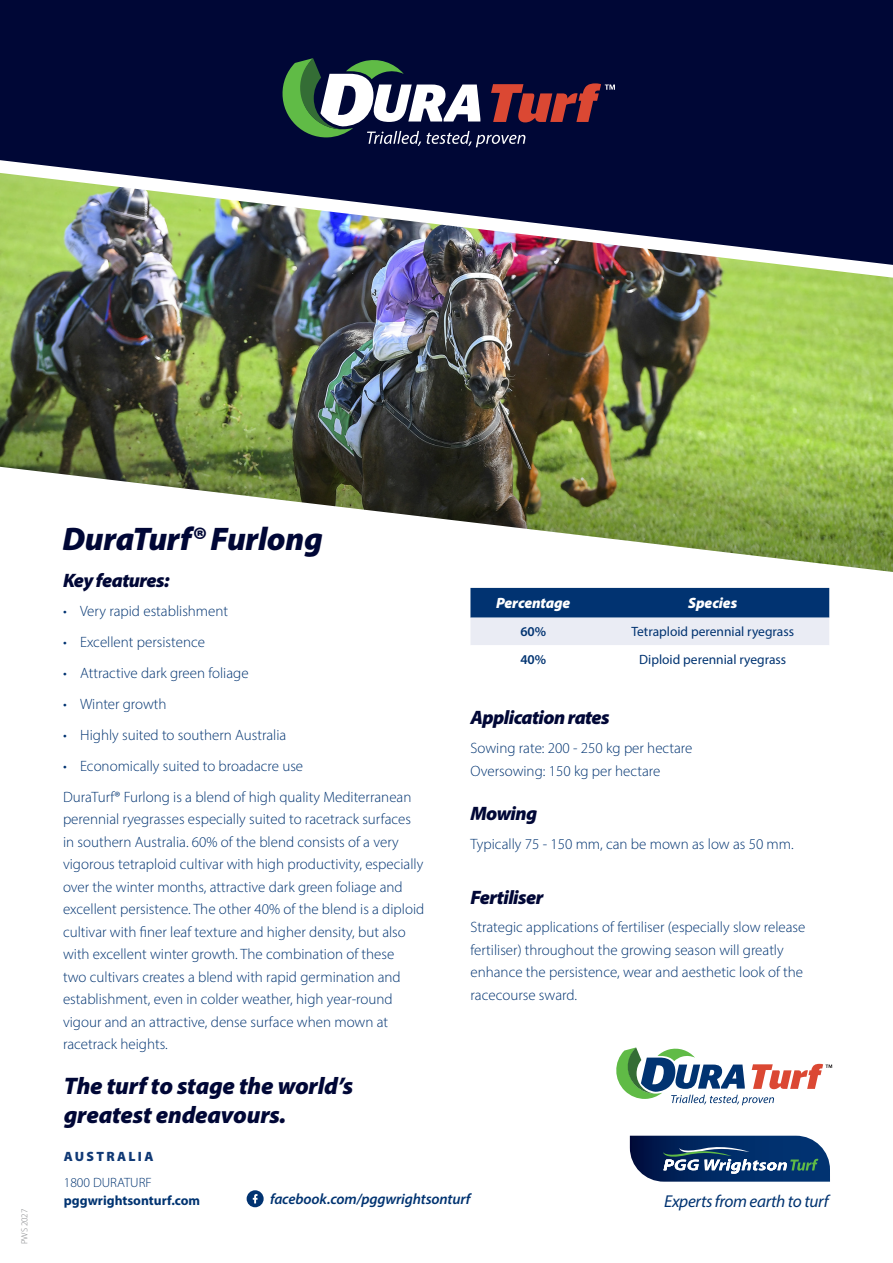
<style>
.page{position:relative;width:893px;height:1263px;background:#fff}
.page>*{position:absolute;margin:0;border:0;box-sizing:border-box;transform-origin:0 0}
.GREEN_HEAD{font:italic 900 32.85px "Myriad Pro";letter-spacing:-.01em;color:#000736}
.t1{font:italic 900 24px/28.5px "Myriad Pro";letter-spacing:-.01em;color:#000736}
.Subheading{font:italic 900 19.5px "Myriad Pro";letter-spacing:-.03em;color:#000736}
.t2{font:italic 17.25px "Myriad Pro";letter-spacing:-.02em;color:#013371}
.Body_Copy{font:300 15px/22.5px "Myriad Pro";color:#013371}
.Subheading-2{font:300 15px/22.5px "Myriad Pro";color:#013371}
.Body_Copy-2{font:italic 600 15px "Myriad Pro";letter-spacing:-.01em;color:#013371}
.t3{font:italic 900 15px "Myriad Pro";letter-spacing:-.01em;color:#fff}
.t4{font:13.5px "Myriad Pro";color:#013371}
.Intro{font:700 13.5px/18px "Myriad Pro";color:#013371}
.CAPS_HEADING{font:900 13.5px "Myriad Pro";letter-spacing:.17em;color:#103975}
.t5{font:600 13.5px "Myriad Pro";color:#013371}
.Body_Copy-3{font:300 9px "Myriad Pro";letter-spacing:-.01em;color:#808285}
.s1{font-weight:300}
</style>
<div class="page">
<img style="left:0;top:278px;width:893px;height:63px">
<img style="left:0;top:341px;width:893px;height:126px">
<svg style="left:2px;top:467px;width:891px;height:151px"></svg>
<img style="left:0;top:265px;width:893px;height:13px">
<svg style="left:0;top:0;width:893px;height:265px;background:#232a4b"></svg>
<div style="left:247px;top:1190px;width:17px;height:17px;background:#013371;border-radius:50%"></div>
<svg style="left:253px;top:1194px;width:4px;height:9px"></svg>
<svg style="left:278px;top:57px;width:337px;height:90px;background:#434458"></svg>
<svg style="left:470px;top:588px;width:359px;height:57px;background:#718cb0"></svg>
<svg style="left:630px;top:1136px;width:200px;height:46px;background:#294c79"></svg>
<svg style="left:616px;top:1047px;width:216px;height:58px"></svg>
<p class="Body_Copy-3" style="left:19px;top:1244px;width:37px;rotate:-90deg">PWS 2027</p>
<p class="GREEN_HEAD" style="left:62px;top:517px;width:262px">DuraTurf® Furlong</p>
<p class="Subheading" style="left:63px;top:567px;width:108px">Key features:</p>
<p class="Body_Copy" style="left:63px;top:599px;width:167px">• Very rapid establishment</p>
<p class="Body_Copy" style="left:63px;top:630px;width:143px">• Excellent persistence</p>
<p class="Body_Copy" style="left:63px;top:661px;width:187px">• Attractive dark green foliage</p>
<p class="Body_Copy" style="left:63px;top:692px;width:105px">• Winter growth</p>
<p class="Body_Copy" style="left:63px;top:723px;width:225px">• Highly suited to southern Australia</p>
<p class="Body_Copy" style="left:63px;top:754px;width:242px">• Economically suited to broadacre use</p>
<p class="Body_Copy" style="left:63px;top:785px;width:363px">DuraTurf® Furlong is a blend of high quality Mediterranean perennial ryegrasses especially suited to racetrack surfaces in southern Australia. 60% of the blend consists of a very vigorous tetraploid cultivar with high productivity, especially over the winter months, attractive dark green foliage and excellent persistence. The other 40% of the blend is a diploid cultivar with finer leaf texture and higher density, but also with excellent winter growth. The combination of these<br>two cultivars creates a blend with rapid germination and establishment, even in colder weather, high year-round vigour and an attractive, dense surface when mown at racetrack heights.</p>
<p class="t1" style="left:64px;top:1071px;width:291px">The turf to stage the world’s greatest endeavours.</p>
<p class="t3" style="left:496px;top:593px;width:76px">Percentage</p>
<p class="t3" style="left:688px;top:593px;width:51px">Species</p>
<p class="t5" style="left:520px;top:623px;width:27px">60%</p>
<p class="t4" style="left:631px;top:623px;width:164px">Tetraploid perennial ryegrass</p>
<p class="t5" style="left:520px;top:651px;width:27px">40%</p>
<p class="t4" style="left:639px;top:651px;width:148px">Diploid perennial ryegrass</p>
<p class="Subheading" style="left:470px;top:705px;width:141px">Application rates</p>
<p class="Subheading-2" style="left:470px;top:737px;width:223px">Sowing rate: 200 - 250 kg per hectare<br>Oversowing: 150 kg per hectare</p>
<p class="Subheading" style="left:470px;top:801px;width:68px">Mowing</p>
<p class="Subheading-2" style="left:470px;top:833px;width:325px">Typically 75 - 150 mm, can be mown as low as 50 mm.</p>
<p class="Subheading" style="left:470px;top:884px;width:74px">Fertiliser</p>
<p class="Subheading-2" style="left:470px;top:916px;width:336px">Strategic applications of fertiliser (especially slow release fertiliser) throughout the growing season will greatly enhance the persistence, wear and aesthetic look of the racecourse sward.</p>
<p class="CAPS_HEADING" style="left:64px;top:1147px;width:91px">AUSTRALIA</p>
<p class="Intro" style="left:64px;top:1172px;width:138px"><span class="s1">1800 DURATURF </span>pggwrightsonturf.com</p>
<p class="Body_Copy-2" style="left:270px;top:1190px;width:202px">facebook.com/pggwrightsonturf</p>
<p class="t2" style="left:664px;top:1191px;width:166px">Experts from earth to turf</p>
</div>
